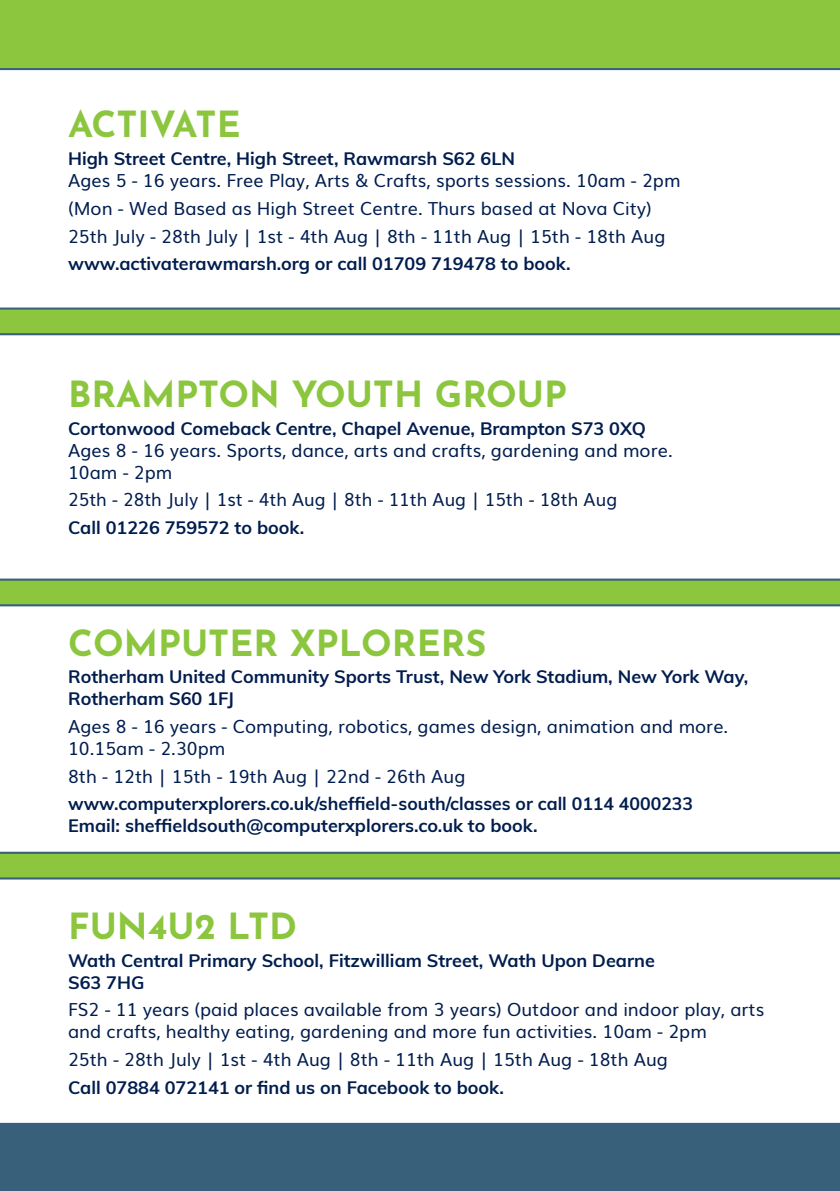
<style>
.page{position:relative;width:840px;height:1191px;background:#fff}
.page>*{position:absolute;margin:0;border:0;box-sizing:border-box;transform-origin:0 0}
.t1{font:700 36px "Josefin Sans";color:#8bc63e}
.t2{font:18px/22px "Muli";color:#001d4e}
.t3{font:700 18px/22px "Muli";color:#001d4e}
</style>
<div class="page">
<div style="left:0;top:0;width:839px;height:1191px;background:#8bc63e"></div>
<div style="left:0;top:1032px;width:839px;height:159px;background:#38607a"></div>
<div style="left:0;top:68px;width:839px;height:242px;background:#fff"></div>
<div style="left:0;top:333px;width:839px;height:248px;background:#fff"></div>
<div style="left:0;top:604px;width:839px;height:250px;background:#fff"></div>
<div style="left:0;top:877px;width:839px;height:246px;background:#fff"></div>
<h1 class="t1" style="left:68px;top:93px;width:174px">ACTIVATE</h1>
<p class="t3" style="left:68px;top:147px;width:448px">High Street Centre, High Street, Rawmarsh S62 6LN</p>
<p class="t2" style="left:68px;top:165px;width:613px;line-height:27.6px">Ages 5 - 16 years. Free Play, Arts &amp; Crafts, sports sessions. 10am - 2pm (Mon - Wed Based as High Street Centre. Thurs based at Nova City)<br>25th July - 28th July | 1st - 4th Aug | 8th - 11th Aug | 15th - 18th Aug</p>
<p class="t3" style="left:68px;top:252px;width:503px">www.activaterawmarsh.org or call 01709 719478 to book.</p>
<h1 class="t1" style="left:68px;top:362px;width:500px">BRAMPTON YOUTH GROUP</h1>
<p class="t3" style="left:68px;top:416px;width:579px">Cortonwood Comeback Centre, Chapel Avenue, Brampton S73 0XQ</p>
<p class="t2" style="left:68px;top:437px;width:606px">Ages 8 - 16 years. Sports, dance, arts and crafts, gardening and more.<br>10am - 2pm</p>
<p class="t2" style="left:68px;top:487px;width:550px">25th - 28th July | 1st - 4th Aug | 8th - 11th Aug | 15th - 18th Aug</p>
<p class="t3" style="left:68px;top:515px;width:237px">Call 01226 759572 to book.</p>
<h1 class="t1" style="left:68px;top:611px;width:419px">COMPUTER XPLORERS</h1>
<p class="t3" style="left:68px;top:665px;width:681px">Rotherham United Community Sports Trust, New York Stadium, New York Way,<br>Rotherham S60 1FJ</p>
<p class="t2" style="left:68px;top:714px;width:661px">Ages 8 - 16 years - Computing, robotics, games design, animation and more.<br>10.15am - 2.30pm</p>
<p class="t2" style="left:68px;top:764px;width:398px">8th - 12th | 15th - 19th Aug | 22nd - 26th Aug</p>
<p class="t3" style="left:68px;top:792px;width:626px">www.computerxplorers.co.uk/sheffield-south/classes or call 0114 4000233<br>Email: sheffieldsouth@computerxplorers.co.uk to book.</p>
<h1 class="t1" style="left:68px;top:894px;width:230px">FUN4U2 LTD</h1>
<p class="t3" style="left:68px;top:948px;width:588px">Wath Central Primary School, Fitzwilliam Street, Wath Upon Dearne<br>S63 7HG</p>
<p class="t2" style="left:68px;top:997px;width:697px">FS2 - 11 years (paid places available from 3 years) Outdoor and indoor play, arts and crafts, healthy eating, gardening and more fun activities. 10am - 2pm</p>
<p class="t2" style="left:68px;top:1047px;width:601px">25th - 28th July | 1st - 4th Aug | 8th - 11th Aug | 15th Aug - 18th Aug</p>
<p class="t3" style="left:68px;top:1075px;width:437px">Call 07884 072141 or find us on Facebook to book.</p>
</div>
